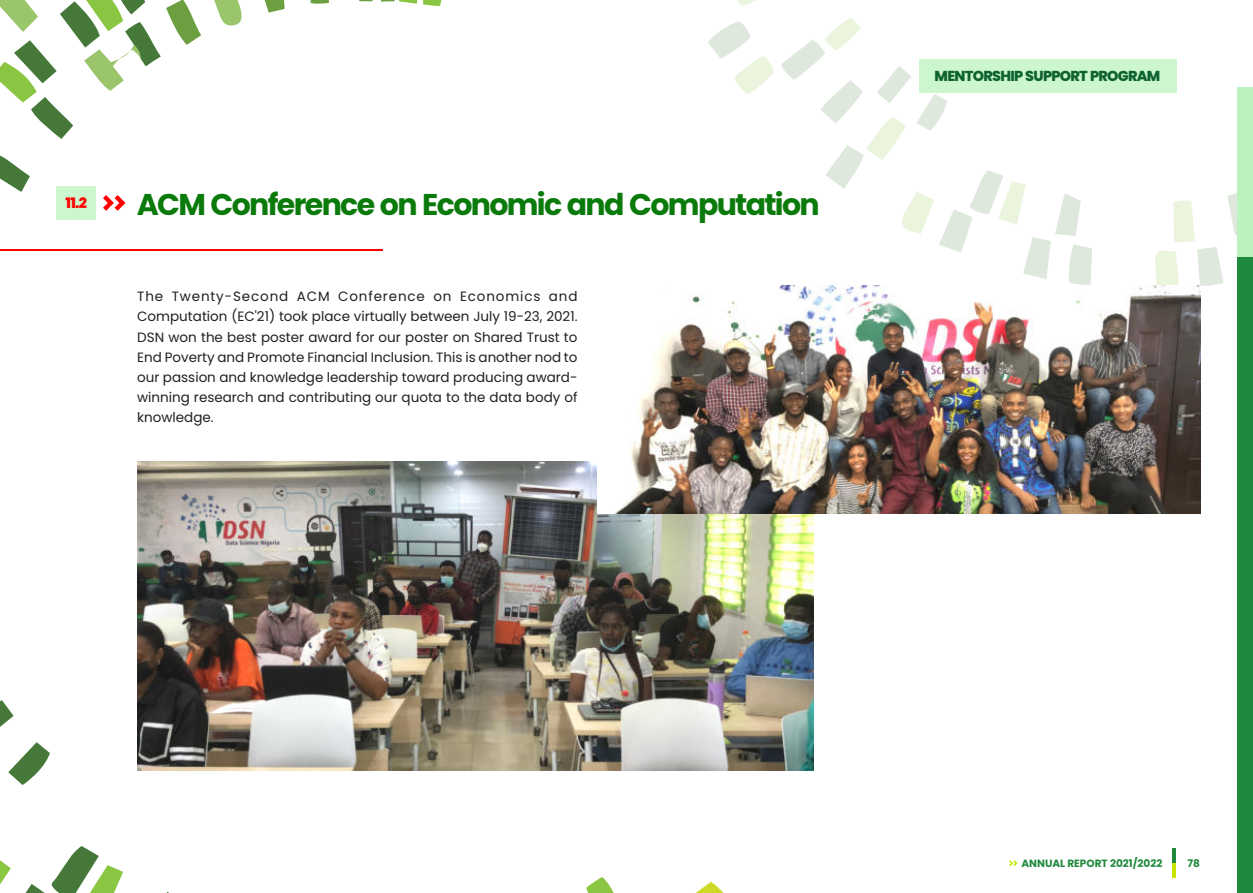
<style>
.page{position:relative;width:1253px;height:893px;background:#fff}
.page>*{position:absolute;margin:0;border:0;box-sizing:border-box;transform-origin:0 0}
.t1{font:700 30px "Poppins";letter-spacing:-.055em;color:#0a7a0a}
.t2{font:800 14.4px "Poppins";letter-spacing:-.05em;color:#0f6330}
.t3{font:800 14.4px "Poppins";color:#f00}
.t4{font:13.5px/20.2px "Poppins";color:#231f20;text-align:justify}
.t5{font:700 10.5px "Poppins";color:#1f8a3d}
</style>
<div class="page">
<svg style="left:359px;top:0;width:83px;height:6px"></svg>
<svg style="left:586px;top:877px;width:28px;height:16px"></svg>
<svg style="left:695px;top:882px;width:29px;height:11px"></svg>
<svg style="left:0;top:846px;width:123px;height:47px"></svg>
<svg style="left:214px;top:0;width:28px;height:26px"></svg>
<svg style="left:0;top:700px;width:50px;height:85px"></svg>
<svg style="left:310px;top:0;width:19px;height:4px"></svg>
<svg style="left:0;top:155px;width:30px;height:37px"></svg>
<svg style="left:264px;top:0;width:20px;height:13px"></svg>
<svg style="left:0;top:0;width:201px;height:139px"></svg>
<svg style="left:737px;top:0;width:19px;height:6px"></svg>
<svg style="left:708px;top:21px;width:66px;height:73px"></svg>
<svg style="left:1152px;top:193px;width:85px;height:93px"></svg>
<svg style="left:781px;top:17px;width:311px;height:269px"></svg>
<div style="left:1237px;top:88px;width:15px;height:172px;background:#bbf3be"></div>
<div style="left:1237px;top:257px;width:15px;height:636px;background:#1f8a3d"></div>
<svg style="left:103px;top:195px;width:22px;height:16px"></svg>
<hr style="left:0;top:249px;width:383px;height:1px;background:#f00">
<div style="left:56px;top:186px;width:40px;height:34px;background:#ccf6ce"></div>
<div style="left:918px;top:59px;width:258px;height:33px;background:#ccf6ce"></div>
<hr style="left:1172px;top:848px;width:4px;height:16px;background:#1f8a3d">
<hr style="left:1172px;top:863px;width:4px;height:15px;background:#c8e500">
<svg style="left:1009px;top:860px;width:8px;height:6px"></svg>
<img style="left:137px;top:461px;width:676px;height:309px">
<img style="left:597px;top:286px;width:603px;height:227px">
<p class="t3" style="left:66px;top:195px;width:23px">11.2</p>
<h1 class="t1" style="left:137px;top:187px;width:684px">ACM Conference on Economic and Computation</h1>
<p class="t4" style="left:137px;top:286px;width:442px">The Twenty-Second ACM Conference on Economics and Computation (EC'21) took place virtually between July 19-23, 2021.<br>DSN won the best poster award for our poster on Shared Trust to End Poverty and Promote Financial Inclusion. This is another nod to our passion and knowledge leadership toward producing award&shy;winning research and contributing our quota to the data body of knowledge.</p>
<p class="t2" style="left:934px;top:67px;width:227px">MENTORSHIP SUPPORT PROGRAM</p>
<p class="t5" style="left:1021px;top:857px;width:142px">ANNUAL REPORT 2021/2022</p>
<p class="t5" style="left:1187px;top:857px;width:14px">78</p>
</div>
